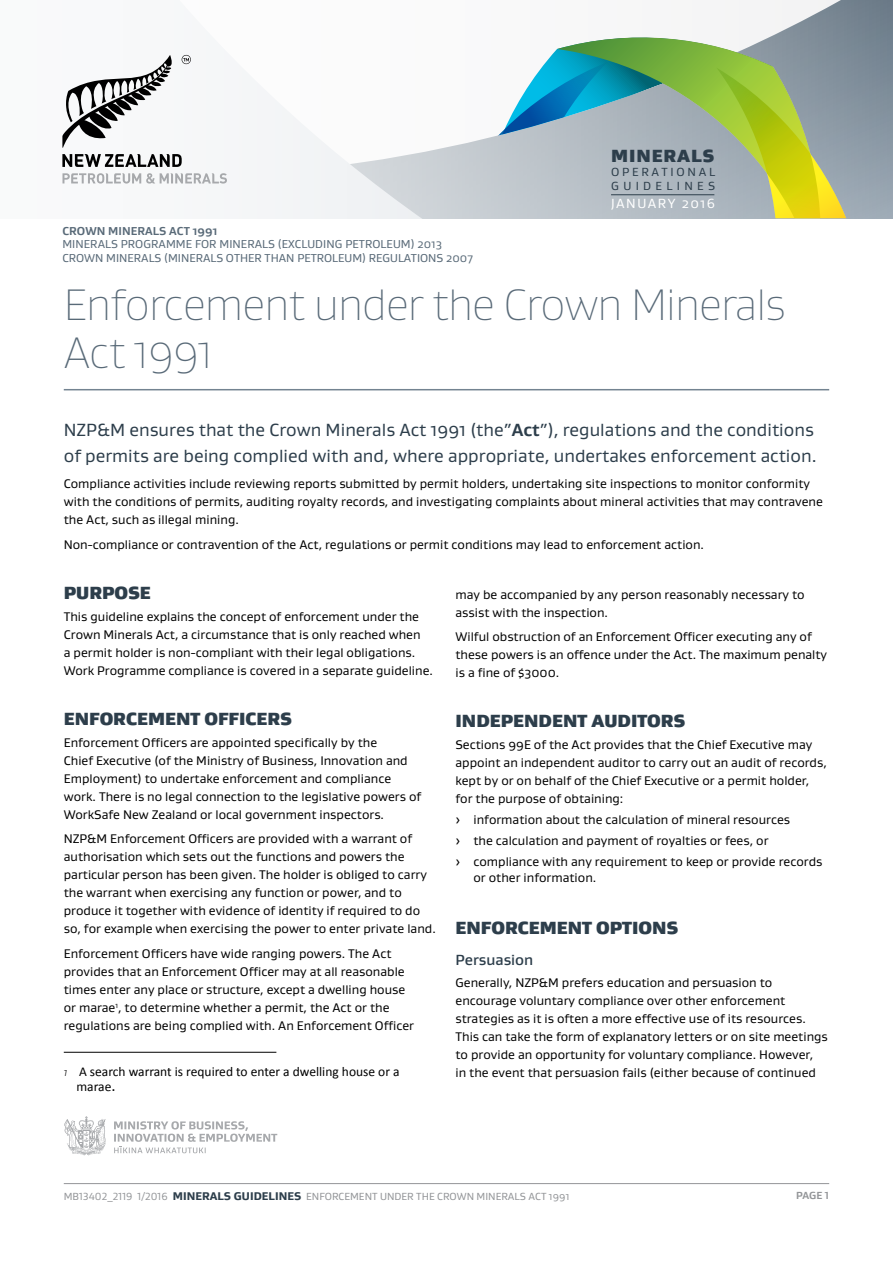
<style>
.page{position:relative;width:893px;height:1263px;background:#fff}
.page>*{position:absolute;margin:0;border:0;box-sizing:border-box;transform-origin:0 0}
.t1{font:100 45px/48px "Gustan";letter-spacing:-.02em;color:#596a78}
.t2{font:18px/25.5px "Gustan";color:#2d3e4b}
.t3{font:900 18px "Gustan";color:#2d3e4b}
.t4{font:900 18px "Gustan";letter-spacing:.05em;color:#2d3e4b}
.t5{font:500 15px "Gustan";color:#2d3e4b}
.t6{font:13.5px "Calibri";color:#000}
.t7{font:13.5px "Gustan";letter-spacing:.11em;color:#fff}
.t8{font:12.75px/18px "Gustan";color:#000}
.t9{font:12px/14.2px "Gustan";letter-spacing:.23em;color:#2d3e4b}
.t10{font:11.7px/14.1px "Gustan";color:#596a78}
.t11{font:700 11.7px "Gustan";letter-spacing:.005em;color:#596a78}
.t12{font:10.5px "Gustan";color:#939598}
.t13{font:700 10.5px "Gustan";color:#939598}
.t14{font:italic 300 10.5px "Gustan";color:#000}
.s1{font-weight:700}
.s2{font-size:16.5px}
.s3{font-weight:800;font-size:11.4px;color:#2d3e4b}
</style>
<div class="page">
<svg style="left:783px;top:0;width:110px;height:218px;background:#8b98a4"></svg>
<svg style="left:181px;top:0;width:602px;height:218px"></svg>
<svg style="left:476px;top:29px;width:81px;height:33px"></svg>
<svg style="left:557px;top:29px;width:271px;height:33px"></svg>
<svg style="left:447px;top:62px;width:407px;height:156px;background:#a4bca3"></svg>
<svg style="left:64px;top:1116px;width:42px;height:39px"></svg>
<svg style="left:114px;top:1121px;width:163px;height:32px"></svg>
<svg style="left:62px;top:55px;width:110px;height:93px"></svg>
<svg style="left:182px;top:55px;width:9px;height:9px"></svg>
<svg style="left:62px;top:154px;width:120px;height:13px"></svg>
<svg style="left:62px;top:173px;width:165px;height:11px"></svg>
<hr style="left:64px;top:1183px;width:765px;height:1px;background:#939598">
<hr style="left:611px;top:194px;width:103px;height:1px;background:#2d3e4b">
<hr style="left:64px;top:389px;width:765px;height:1px;background:#738391">
<hr style="left:64px;top:1052px;width:212px;height:1px;background:#000">
<h4 class="t4" style="left:611px;top:144px;width:105px">MINERALS</h4>
<p class="t9" style="left:611px;top:164px;width:106px">OPERATIONAL<br>GUIDELINES</p>
<p class="t7" style="left:611px;top:195px;width:106px">JANUARY 2016</p>
<h6 class="t11" style="left:62px;top:223px;width:157px">CROWN MINERALS ACT 1991</h6>
<p class="t10" style="left:62px;top:237px;width:412px">MINERALS PROGRAMME FOR MINERALS (EXCLUDING PETROLEUM) 2013<br>CROWN MINERALS (MINERALS OTHER THAN PETROLEUM) REGULATIONS 2007</p>
<h1 class="t1" style="left:64px;top:279px;width:724px">Enforcement under the Crown Minerals<br>Act 1991</h1>
<h4 class="t2" style="left:64px;top:417px;width:754px">NZP&amp;M ensures that the Crown Minerals Act 1991 (the”<span class="s1">Act</span>”), regulations and the conditions of permits are being complied with and, where appropriate, undertakes enforcement action.</h4>
<p class="t8" style="left:64px;top:475px;width:761px">Compliance activities include reviewing reports submitted by permit holders, undertaking site inspections to monitor conformity with the conditions of permits, auditing royalty records, and investigating complaints about mineral activities that may contravene the Act, such as illegal mining.</p>
<p class="t8" style="left:64px;top:535px;width:642px">Non-compliance or contravention of the Act, regulations or permit conditions may lead to enforcement action.</p>
<h4 class="t3" style="left:64px;top:581px;width:89px">PURPOSE</h4>
<p class="t8" style="left:64px;top:607px;width:371px">This guideline explains the concept of enforcement under the Crown Minerals Act, a circumstance that is only reached when<br>a permit holder is non-compliant with their legal obligations.<br>Work Programme compliance is covered in a separate guideline.</p>
<h4 class="t3" style="left:64px;top:707px;width:230px">ENFORCEMENT OFFICERS</h4>
<p class="t8" style="left:64px;top:733px;width:359px">Enforcement Officers are appointed specifically by the<br>Chief Executive (of the Ministry of Business, Innovation and Employment) to undertake enforcement and compliance work. There is no legal connection to the legislative powers of WorkSafe New Zealand or local government inspectors.</p>
<p class="t8" style="left:64px;top:830px;width:373px">NZP&amp;M Enforcement Officers are provided with a warrant of authorisation which sets out the functions and powers the particular person has been given. The holder is obliged to carry the warrant when exercising any function or power, and to produce it together with evidence of identity if required to do so, for example when exercising the power to enter private land.</p>
<p class="t8" style="left:64px;top:944px;width:352px">Enforcement Officers have wide ranging powers. The Act provides that an Enforcement Officer may at all reasonable times enter any place or structure, except a dwelling house or marae<sup>1</sup>, to determine whether a permit, the Act or the regulations are being complied with. An Enforcement Officer</p>
<p class="t8" style="left:455px;top:585px;width:351px">may be accompanied by any person reasonably necessary to assist with the inspection.</p>
<p class="t8" style="left:455px;top:627px;width:373px">Wilful obstruction of an Enforcement Officer executing any of these powers is an offence under the Act. The maximum penalty is a fine of $3000.</p>
<h4 class="t3" style="left:455px;top:709px;width:231px">INDEPENDENT AUDITORS</h4>
<p class="t8" style="left:455px;top:735px;width:373px">Sections 99E of the Act provides that the Chief Executive may appoint an independent auditor to carry out an audit of records, kept by or on behalf of the Chief Executive or a permit holder, for the purpose of obtaining:</p>
<p class="t8" style="left:455px;top:809px;width:368px;line-height:20.9px">› information about the calculation of mineral resources<br>› the calculation and payment of royalties or fees, or<br>› compliance with any requirement to keep or provide records</p>
<p class="t8" style="left:473px;top:868px;width:124px">or other information.</p>
<h4 class="t3" style="left:455px;top:916px;width:224px">ENFORCEMENT OPTIONS</h4>
<p class="t5" style="left:455px;top:950px;width:79px">Persuasion</p>
<p class="t8" style="left:455px;top:973px;width:374px">Generally, NZP&amp;M prefers education and persuasion to encourage voluntary compliance over other enforcement strategies as it is often a more effective use of its resources.<br>This can take the form of explanatory letters or on site meetings to provide an opportunity for voluntary compliance. However,</p>
<p class="t14" style="left:64px;top:1065px;width:5px">1</p>
<p class="t6" style="left:79px;top:1063px;width:322px">A search warrant is required to enter a dwelling house or a</p>
<p class="t8" style="left:455px;top:1063px;width:362px">in the event that persuasion fails (either because of continued</p>
<p class="t6" style="left:77px;top:1078px;width:41px">marae<span class="s2">.</span></p>
<p class="t12" style="left:64px;top:1189px;width:507px">MB13402_2119 1/2016 <span class="s3">MINERALS GUIDELINES</span> ENFORCEMENT UNDER THE CROWN MINERALS ACT 1991</p>
<p class="t13" style="left:796px;top:1189px;width:35px">PAGE 1</p>
</div>
